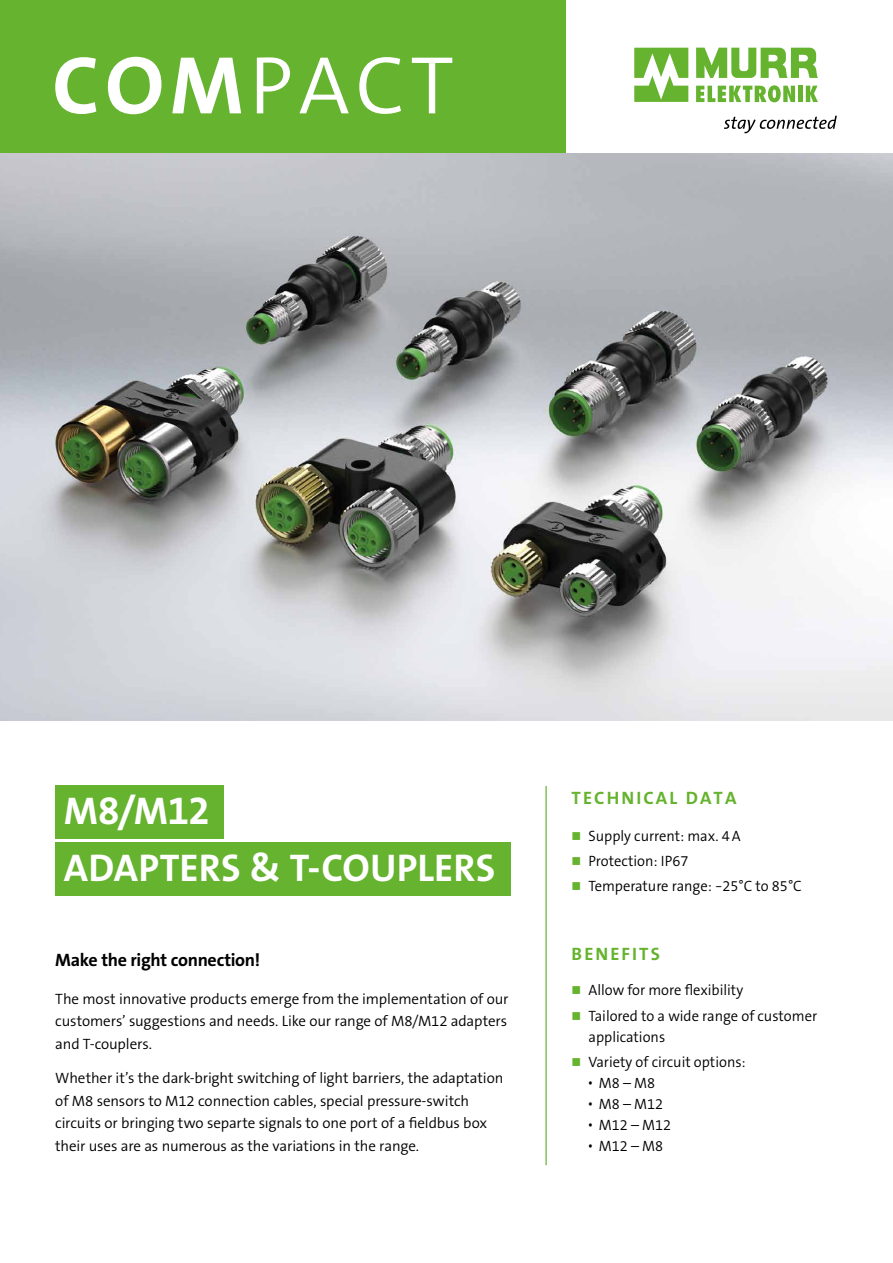
<style>
.page{position:relative;width:893px;height:1263px;background:#fff}
.page>*{position:absolute;margin:0;border:0;box-sizing:border-box;transform-origin:0 0}
.t1{font:700 38.85px/57.2px "The Sans B Plus W7";letter-spacing:.005em;color:#fff}
.t2{font:700 18px "The Sans B Plus W7";letter-spacing:-.02em;color:#000}
.t3{font:700 18px "The Sans B Plus W7";letter-spacing:.115em;color:#65b32e}
.t4{font:300 15px/22.5px "The Sans B Plus W4";letter-spacing:-.005em;color:#000}
.s1{font-family:"Lumberjack";font-weight:400}
</style>
<div class="page">
<div style="left:0;top:0;width:566px;height:153px;background:#65b32e"></div>
<svg style="left:55px;top:57px;width:397px;height:57px"></svg>
<svg style="left:634px;top:48px;width:54px;height:54px"></svg>
<svg style="left:696px;top:85px;width:99px;height:17px"></svg>
<div style="left:798px;top:86px;width:5px;height:16px;background:#65b32e"></div>
<svg style="left:806px;top:86px;width:12px;height:16px"></svg>
<svg style="left:696px;top:48px;width:122px;height:30px"></svg>
<svg style="left:724px;top:116px;width:113px;height:17px"></svg>
<img style="left:0;top:153px;width:893px;height:568px">
<hr style="left:545px;top:786px;width:2px;height:379px;background:#65b32e">
<div style="left:55px;top:786px;width:168px;height:53px;background:#65b32e"></div>
<div style="left:55px;top:843px;width:455px;height:53px;background:#65b32e"></div>
<h1 class="t1" style="left:64px;top:783px;width:433px">M8/M12<br>ADAPTERS &amp; T-COUPLERS</h1>
<p class="t2" style="left:55px;top:948px;width:207px">Make the right connection!</p>
<p class="t4" style="left:55px;top:987px;width:455px;text-align:justify">The most innovative products emerge from the implementation of our customers’ suggestions and needs. Like our range of M8/M12 adapters and T-couplers.</p>
<p class="t4" style="left:55px;top:1067px;width:450px">Whether it’s the dark-bright switching of light barriers, the adaptation of M8 sensors to M12 connection cables, special pressure-switch circuits or bringing two separte signals to one port of a fieldbus box their uses are as numerous as the variations in the range.</p>
<p class="t3" style="left:572px;top:787px;width:166px">TECHNICAL DATA</p>
<p class="t4" style="left:588px;top:823px;width:215px;line-height:25.2px">Supply current: max. 4A<br>Protection: IP67<br>Temperature range: -25°C to 85°C</p>
<p class="t3" style="left:572px;top:942px;width:90px">BENEFITS</p>
<p class="t4" style="left:588px;top:978px;width:230px;line-height:25.2px">Allow for more flexibility<br>Tailored to a wide range of customer</p>
<p class="t4" style="left:588px;top:1024px;width:159px;line-height:25.2px">applications<br>Variety of circuit options:</p>
<p class="t4" style="left:588px;top:1072px;width:68px"><span class="s1">•</span> M8 – M8</p>
<p class="t4" style="left:588px;top:1093px;width:76px"><span class="s1">•</span> M8 – M12</p>
<p class="t4" style="left:588px;top:1114px;width:84px"><span class="s1">•</span> M12 – M12</p>
<p class="t4" style="left:588px;top:1135px;width:76px"><span class="s1">•</span> M12 – M8</p>
</div>
